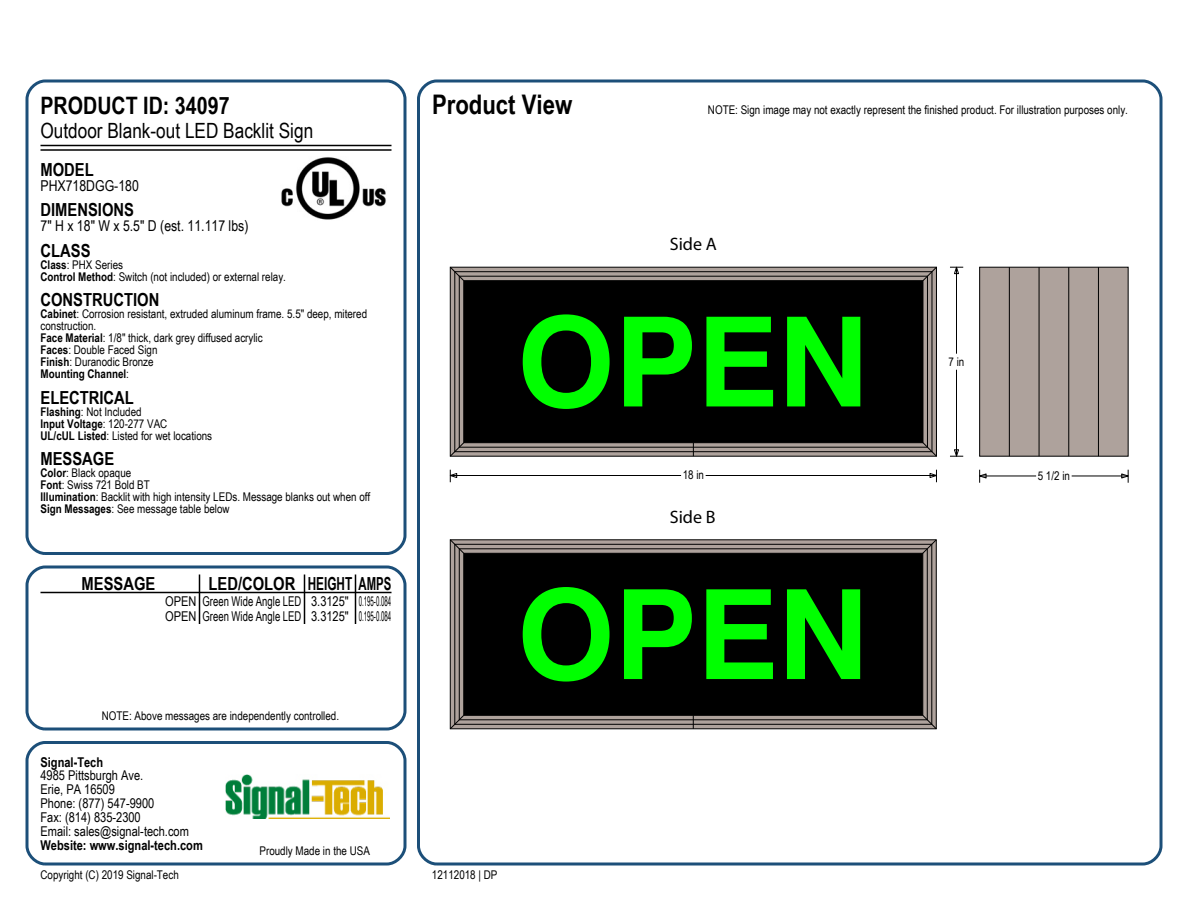
<style>
.page{position:relative;width:1188px;height:918px;background:#fff}
.page>*{position:absolute;margin:0;border:0;box-sizing:border-box;transform-origin:0 0}
.t1{font:700 124.65px/272.5px "Swiss 721 BT";color:#0f0}
.t2{font:700 27px "Arial Narrow";color:#000}
.t3{font:700 24px "Arial Narrow";color:#000}
.t4{font:21px "Arial Narrow";color:#000}
.t5{font:700 18px "Arial Narrow";color:#000}
.t6{font:18px "Myriad Pro";color:#000}
.t7{font:15px "Arial Narrow";color:#000}
.t8{font:13.5px/13.8px "Arial Narrow";color:#000}
.t9{font:700 13.5px "Arial Narrow";color:#000}
.t10{font:12px/12px "Arial Narrow";color:#000}
.s1{font-weight:700}
</style>
<div class="page">
<div style="left:26px;top:80px;width:380px;height:475px;border:3px solid #1c4f79;border-radius:18px"></div>
<div style="left:26px;top:566px;width:380px;height:164px;border:3px solid #1c4f79;border-radius:18px"></div>
<div style="left:26px;top:741px;width:380px;height:125px;border:3px solid #1c4f79;border-radius:18px"></div>
<div style="left:417px;top:80px;width:745px;height:786px;border:3px solid #1c4f79;border-radius:18px"></div>
<svg style="left:450px;top:267px;width:487px;height:189px;background:#928883"></svg>
<div style="left:455px;top:271px;width:477px;height:181px;border:1px solid #000"></div>
<div style="left:459px;top:276px;width:469px;height:171px;border:1px solid #000"></div>
<svg style="left:693px;top:443px;width:1px;height:13px"></svg>
<svg style="left:450px;top:442px;width:14px;height:15px"></svg>
<svg style="left:922px;top:442px;width:15px;height:15px"></svg>
<svg style="left:450px;top:267px;width:14px;height:14px"></svg>
<svg style="left:922px;top:267px;width:15px;height:14px"></svg>
<div style="left:464px;top:280px;width:459px;height:163px;background:#000;border:1px solid #000"></div>
<div style="left:979px;top:267px;width:149px;height:189px;background:#aea29c;border:1px solid #000"></div>
<hr style="left:1009px;top:267px;width:1px;height:189px;background:#000">
<hr style="left:1039px;top:267px;width:1px;height:189px;background:#000">
<hr style="left:1069px;top:267px;width:1px;height:189px;background:#000">
<hr style="left:1098px;top:267px;width:1px;height:189px;background:#000">
<svg style="left:450px;top:540px;width:487px;height:189px;background:#928883"></svg>
<div style="left:455px;top:544px;width:477px;height:181px;border:1px solid #000"></div>
<div style="left:459px;top:549px;width:469px;height:171px;border:1px solid #000"></div>
<svg style="left:693px;top:716px;width:1px;height:13px"></svg>
<svg style="left:450px;top:715px;width:14px;height:14px"></svg>
<svg style="left:922px;top:715px;width:15px;height:14px"></svg>
<svg style="left:450px;top:539px;width:14px;height:15px"></svg>
<svg style="left:922px;top:539px;width:15px;height:15px"></svg>
<div style="left:464px;top:553px;width:459px;height:163px;background:#000;border:1px solid #000"></div>
<hr style="left:706px;top:475px;width:230px;height:1px;background:#000">
<hr style="left:450px;top:475px;width:231px;height:1px;background:#000">
<svg style="left:449px;top:470px;width:8px;height:12px"></svg>
<svg style="left:929px;top:470px;width:8px;height:12px"></svg>
<hr style="left:956px;top:267px;width:1px;height:87px;background:#000">
<hr style="left:956px;top:370px;width:1px;height:86px;background:#000">
<svg style="left:950px;top:449px;width:13px;height:8px"></svg>
<svg style="left:950px;top:266px;width:13px;height:8px"></svg>
<hr style="left:1072px;top:476px;width:56px;height:1px;background:#000">
<hr style="left:980px;top:476px;width:56px;height:1px;background:#000">
<svg style="left:979px;top:470px;width:8px;height:13px"></svg>
<svg style="left:1121px;top:470px;width:8px;height:13px"></svg>
<hr style="left:40px;top:145px;width:352px;height:1px;background:#000">
<hr style="left:40px;top:149px;width:352px;height:2px;background:#000">
<img style="left:281px;top:157px;width:105px;height:63px">
<hr style="left:40px;top:592px;width:352px;height:1px;background:#000">
<hr style="left:199px;top:574px;width:1px;height:50px;background:#000">
<hr style="left:304px;top:574px;width:1px;height:50px;background:#000">
<hr style="left:355px;top:574px;width:1px;height:50px;background:#000">
<img style="left:225px;top:775px;width:165px;height:44px">
<h3 class="t3" style="left:40px;top:87px;width:191px">PRODUCT ID: 34097</h3>
<h3 class="t4" style="left:40px;top:115px;width:274px">Outdoor Blank-out LED Backlit Sign</h3>
<h3 class="t5" style="left:40px;top:156px;width:55px">MODEL</h3>
<p class="t7" style="left:40px;top:174px;width:100px">PHX718DGG-180</p>
<h3 class="t5" style="left:40px;top:196px;width:95px">DIMENSIONS</h3>
<p class="t7" style="left:40px;top:215px;width:209px">7" H x 18" W x 5.5" D (est. 11.117 lbs)</p>
<h3 class="t5" style="left:40px;top:237px;width:52px">CLASS</h3>
<p class="t10" style="left:40px;top:258px;width:247px"><span class="s1">Class</span>: PHX Series<br><span class="s1">Control Method</span>: Switch (not included) or external relay.</p>
<h3 class="t5" style="left:40px;top:286px;width:120px">CONSTRUCTION</h3>
<p class="t10" style="left:40px;top:307px;width:328px"><span class="s1">Cabinet</span>: Corrosion resistant, extruded aluminum frame. 5.5" deep, mitered construction.<br><span class="s1">Face Material</span>: 1/8" thick, dark grey diffused acrylic<br><span class="s1">Faces</span>: Double Faced Sign<br><span class="s1">Finish</span>: Duranodic Bronze<br><span class="s1">Mounting Channel</span>:</p>
<h3 class="t5" style="left:40px;top:384px;width:95px">ELECTRICAL</h3>
<p class="t10" style="left:40px;top:405px;width:173px"><span class="s1">Flashing</span>: Not Included<br><span class="s1">Input Voltage</span>: 120-277 VAC<br><span class="s1">UL/cUL Listed</span>: Listed for wet locations</p>
<h3 class="t5" style="left:40px;top:445px;width:75px">MESSAGE</h3>
<p class="t10" style="left:40px;top:466px;width:331px"><span class="s1">Color</span>: Black opaque<br><span class="s1">Font</span>: Swiss 721 Bold BT<br><span class="s1">Illumination</span>: Backlit with high intensity LEDs. Message blanks out when off <span class="s1">Sign Messages</span>: See message table below</p>
<h3 class="t5" style="left:82px;top:570px;width:75px">MESSAGE</h3>
<h3 class="t5" style="left:209px;top:570px;width:184px">LED/COLOR HEIGHT AMPS</h3>
<p class="t8" style="left:165px;top:593px;width:228px;line-height:15px">OPEN Green Wide Angle LED 3.3125" 0.195-0.084<br>OPEN Green Wide Angle LED 3.3125" 0.195-0.084</p>
<p class="t10" style="left:102px;top:709px;width:239px">NOTE: Above messages are independently controlled.</p>
<p class="t9" style="left:40px;top:752px;width:64px">Signal-Tech</p>
<p class="t8" style="left:40px;top:768px;width:150px">4985 Pittsburgh Ave.<br>Erie, PA 16509<br>Phone: (877) 547-9900<br>Fax: (814) 835-2300<br>Email: sales@signal-tech.com</p>
<p class="t9" style="left:40px;top:835px;width:164px">Website: www.signal-tech.com</p>
<p class="t10" style="left:40px;top:868px;width:140px">Copyright (C) 2019 Signal-Tech</p>
<p class="t10" style="left:260px;top:844px;width:112px">Proudly Made in the USA</p>
<h2 class="t2" style="left:432px;top:84px;width:142px">Product View</h2>
<p class="t10" style="left:708px;top:103px;width:422px">NOTE: Sign image may not exactly represent the finished product. For illustration purposes only.</p>
<h3 class="t6" style="left:670px;top:233px;width:49px">Side A</h3>
<h1 class="t1" style="left:517px;top:225px;width:354px">OPEN<br>OPEN</h1>
<p class="t10" style="left:683px;top:469px;width:23px">18 in</p>
<h3 class="t6" style="left:670px;top:506px;width:47px">Side B</h3>
<p class="t10" style="left:432px;top:868px;width:67px">12112018 | DP</p>
<p class="t10" style="left:949px;top:355px;width:17px">7 in</p>
<p class="t10" style="left:1038px;top:469px;width:34px">5 1/2 in</p>
</div>
